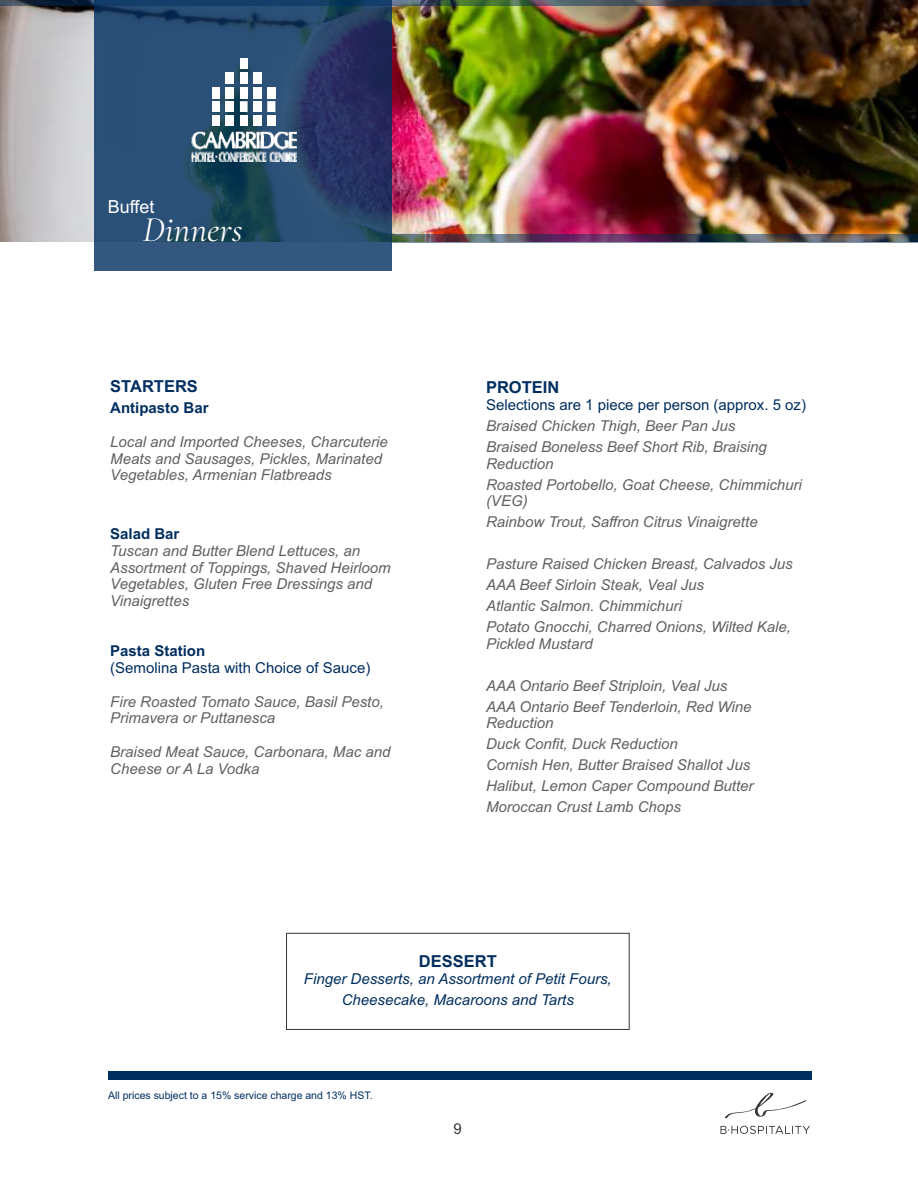
<style>
.page{position:relative;width:918px;height:1188px;background:#fff}
.page>*{position:absolute;margin:0;border:0;box-sizing:border-box;transform-origin:0 0}
.t1{font:italic 36px "Cormorant Garamond";color:#fefefe}
.t2{font:18px "Arial";color:#fefefe}
.t3{font:700 16.5px "Arial";color:#002e5f}
.t4{font:italic 15px/21px "Arial";color:#606062}
.t5{font:15px "Arial";color:#002e5f}
.t6{font:italic 15px/21px "Arial";color:#002e5f;text-align:center}
.t7{font:700 15px "Arial";color:#002e5f}
.t8{font:15px "Arial";color:#373435}
.t9{font:10.5px "Arial";color:#002e5f}
</style>
<div class="page">
<img style="left:0;top:0;width:918px;height:241px">
<div style="left:0;top:0;width:810px;height:6px;background:#002e5f;opacity:.5"></div>
<div style="left:94px;top:0;width:297px;height:271px;background:#002e5f;opacity:.8"></div>
<div style="left:108px;top:1071px;width:704px;height:9px;background:#002e5f"></div>
<img style="left:190px;top:129px;width:106px;height:33px">
<div style="left:226px;top:73px;width:8px;height:11px;background:#fff"></div>
<div style="left:253px;top:73px;width:9px;height:11px;background:#fff"></div>
<div style="left:226px;top:87px;width:8px;height:11px;background:#fff"></div>
<div style="left:267px;top:87px;width:8px;height:11px;background:#fff"></div>
<div style="left:253px;top:87px;width:9px;height:11px;background:#fff"></div>
<svg style="left:267px;top:101px;width:9px;height:12px"></svg>
<div style="left:226px;top:101px;width:8px;height:11px;background:#fff"></div>
<div style="left:253px;top:101px;width:9px;height:11px;background:#fff"></div>
<div style="left:226px;top:115px;width:8px;height:11px;background:#fff"></div>
<div style="left:253px;top:115px;width:9px;height:11px;background:#fff"></div>
<div style="left:267px;top:115px;width:8px;height:11px;background:#fff"></div>
<div style="left:240px;top:73px;width:8px;height:11px;background:#fff"></div>
<div style="left:240px;top:87px;width:8px;height:11px;background:#fff"></div>
<div style="left:212px;top:87px;width:8px;height:11px;background:#fff"></div>
<svg style="left:240px;top:101px;width:8px;height:12px"></svg>
<div style="left:240px;top:58px;width:8px;height:11px;background:#fff"></div>
<div style="left:212px;top:101px;width:8px;height:11px;background:#fff"></div>
<div style="left:212px;top:115px;width:8px;height:11px;background:#fff"></div>
<div style="left:240px;top:115px;width:8px;height:11px;background:#fff"></div>
<svg style="left:725px;top:1093px;width:82px;height:25px"></svg>
<svg style="left:720px;top:1126px;width:90px;height:8px"></svg>
<div style="left:391px;top:235px;width:527px;height:8px;background:#002e5f;opacity:.5"></div>
<div style="left:286px;top:933px;width:344px;height:97px;border:1px solid #373435"></div>
<p class="t2" style="left:108px;top:200px;width:48px">Buffet</p>
<h1 class="t1" style="left:143px;top:208px;width:102px">Dinners</h1>
<p class="t3" style="left:110px;top:380px;width:89px">STARTERS</p>
<p class="t7" style="left:110px;top:402px;width:100px">Antipasto Bar</p>
<p class="t4" style="left:110px;top:435px;width:279px;line-height:16.8px">Local and Imported Cheeses, Charcuterie<br>Meats and Sausages, Pickles, Marinated<br>Vegetables, Armenian Flatbreads</p>
<p class="t7" style="left:110px;top:528px;width:71px">Salad Bar</p>
<p class="t4" style="left:110px;top:544px;width:282px;line-height:16.8px">Tuscan and Butter Blend Lettuces, an<br>Assortment of Toppings, Shaved Heirloom<br>Vegetables, Gluten Free Dressings and<br>Vinaigrettes</p>
<p class="t7" style="left:110px;top:645px;width:97px">Pasta Station</p>
<p class="t5" style="left:110px;top:662px;width:262px">(Semolina Pasta with Choice of Sauce)</p>
<p class="t4" style="left:110px;top:694px;width:275px;line-height:16.8px">Fire Roasted Tomato Sauce, Basil Pesto,<br>Primavera or Puttanesca</p>
<p class="t4" style="left:110px;top:745px;width:282px;line-height:16.8px">Braised Meat Sauce, Carbonara, Mac and<br>Cheese or A La Vodka</p>
<p class="t3" style="left:486px;top:381px;width:75px">PROTEIN</p>
<p class="t5" style="left:486px;top:399px;width:322px">Selections are 1 piece per person (approx. 5 oz)</p>
<p class="t4" style="left:486px;top:417px;width:282px">Braised Chicken Thigh, Beer Pan Jus<br>Braised Boneless Beef Short Rib, Braising</p>
<p class="t4" style="left:486px;top:454px;width:317px">Reduction<br>Roasted Portobello, Goat Cheese, Chimmichuri</p>
<p class="t4" style="left:486px;top:492px;width:273px">(VEG)<br>Rainbow Trout, Saffron Citrus Vinaigrette</p>
<p class="t4" style="left:486px;top:555px;width:308px">Pasture Raised Chicken Breast, Calvados Jus AAA Beef Sirloin Steak, Veal Jus<br>Atlantic Salmon. Chimmichuri<br>Potato Gnocchi, Charred Onions, Wilted Kale,</p>
<p class="t4" style="left:486px;top:634px;width:108px">Pickled Mustard</p>
<p class="t4" style="left:486px;top:676px;width:267px">AAA Ontario Beef Striploin, Veal Jus<br>AAA Ontario Beef Tenderloin, Red Wine</p>
<p class="t4" style="left:486px;top:714px;width:269px">Reduction<br>Duck Confit, Duck Reduction<br>Cornish Hen, Butter Braised Shallot Jus<br>Halibut, Lemon Caper Compound Butter<br>Moroccan Crust Lamb Chops</p>
<p class="t3" style="left:419px;top:955px;width:79px">DESSERT</p>
<p class="t6" style="left:304px;top:969px;width:309px">Finger Desserts, an Assortment of Petit Fours,<br>Cheesecake, Macaroons and Tarts</p>
<p class="t9" style="left:108px;top:1091px;width:266px">All prices subject to a 15% service charge and 13% HST.</p>
<p class="t8" style="left:453px;top:1123px;width:10px">9</p>
</div>
